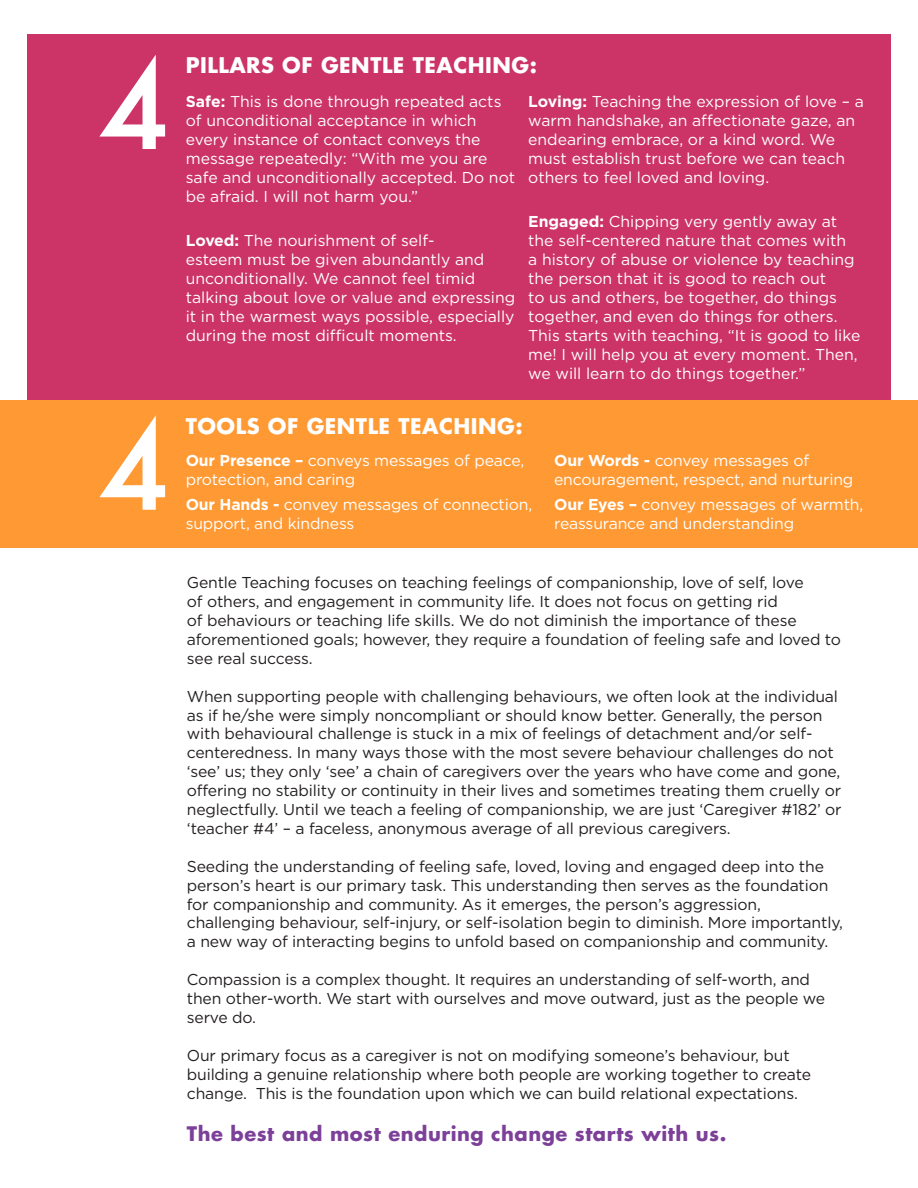
<style>
.page{position:relative;width:918px;height:1188px;background:#fff}
.page>*{position:absolute;margin:0;border:0;box-sizing:border-box;transform-origin:0 0}
.t1{font:500 116.55px "Futura";color:#fff}
.t2{font:700 21px "Futura";letter-spacing:.025em;color:#fff}
.t3{font:700 19.5px "Futura";letter-spacing:.025em;color:#7c4099}
.t4{font:15.75px/18.9px "Gotham HTF";letter-spacing:-.01em;color:#231f20}
.t5{font:15.75px/18.9px "Gotham HTF";color:#fff}
.s1{font-weight:700}
</style>
<div class="page">
<div style="left:27px;top:35px;width:864px;height:450px;background:#c36"></div>
<div style="left:0;top:401px;width:918px;height:147px;background:#f93"></div>
<p class="t1" style="left:98px;top:26px;width:73px">4</p>
<p class="t1" style="left:98px;top:387px;width:73px">4</p>
<p class="t2" style="left:186px;top:51px;width:353px">PILLARS OF GENTLE TEACHING:</p>
<p class="t5" style="left:186px;top:92px;width:331px"><span class="s1">Safe:</span> This is done through repeated acts of unconditional acceptance in which every instance of contact conveys the message repeatedly: “With me you are safe and unconditionally accepted. Do not be afraid. I will not harm you.”</p>
<p class="t5" style="left:186px;top:231px;width:331px"><span class="s1">Loved:</span> The nourishment of self-<br>esteem must be given abundantly and unconditionally. We cannot feel timid talking about love or value and expressing it in the warmest ways possible, especially during the most difficult moments.</p>
<p class="t5" style="left:528px;top:92px;width:337px"><span class="s1">Loving:</span> Teaching the expression of love – a warm handshake, an affectionate gaze, an endearing embrace, or a kind word. We must establish trust before we can teach others to feel loved and loving.</p>
<p class="t5" style="left:528px;top:212px;width:334px"><span class="s1">Engaged:</span> Chipping very gently away at the self-centered nature that comes with<br>a history of abuse or violence by teaching the person that it is good to reach out<br>to us and others, be together, do things together, and even do things for others.<br>This starts with teaching, “It is good to like me! I will help you at every moment. Then, we will learn to do things together.”</p>
<p class="t2" style="left:186px;top:411px;width:338px">TOOLS OF GENTLE TEACHING:</p>
<p class="t5" style="left:186px;top:451px;width:340px"><span class="s1">Our Presence –</span> conveys messages of peace, protection, and caring</p>
<p class="t5" style="left:186px;top:495px;width:348px"><span class="s1">Our Hands -</span> convey messages of connection, support, and kindness</p>
<p class="t5" style="left:554px;top:451px;width:301px"><span class="s1">Our Words -</span> convey messages of encouragement, respect, and nurturing</p>
<p class="t5" style="left:554px;top:495px;width:311px"><span class="s1">Our Eyes –</span> convey messages of warmth, reassurance and understanding</p>
<p class="t4" style="left:187px;top:573px;width:656px">Gentle Teaching focuses on teaching feelings of companionship, love of self, love<br>of others, and engagement in community life. It does not focus on getting rid<br>of behaviours or teaching life skills. We do not diminish the importance of these aforementioned goals; however, they require a foundation of feeling safe and loved to see real success.</p>
<p class="t4" style="left:187px;top:686px;width:656px">When supporting people with challenging behaviours, we often look at the individual as if he/she were simply noncompliant or should know better. Generally, the person with behavioural challenge is stuck in a mix of feelings of detachment and/or self&shy;centeredness. In many ways those with the most severe behaviour challenges do not ‘see’ us; they only ‘see’ a chain of caregivers over the years who have come and gone, offering no stability or continuity in their lives and sometimes treating them cruelly or neglectfully. Until we teach a feeling of companionship, we are just ‘Caregiver #182’ or ‘teacher #4’ – a faceless, anonymous average of all previous caregivers.</p>
<p class="t4" style="left:187px;top:856px;width:658px">Seeding the understanding of feeling safe, loved, loving and engaged deep into the person’s heart is our primary task. This understanding then serves as the foundation for companionship and community. As it emerges, the person’s aggression, challenging behaviour, self-injury, or self-isolation begin to diminish. More importantly, a new way of interacting begins to unfold based on companionship and community.</p>
<p class="t4" style="left:187px;top:970px;width:640px">Compassion is a complex thought. It requires an understanding of self-worth, and then other-worth. We start with ourselves and move outward, just as the people we serve do.</p>
<p class="t4" style="left:187px;top:1045px;width:626px">Our primary focus as a caregiver is not on modifying someone’s behaviour, but building a genuine relationship where both people are working together to create change. This is the foundation upon which we can build relational expectations.</p>
<p class="t3" style="left:187px;top:1120px;width:541px">The best and most enduring change starts with us.</p>
</div>
